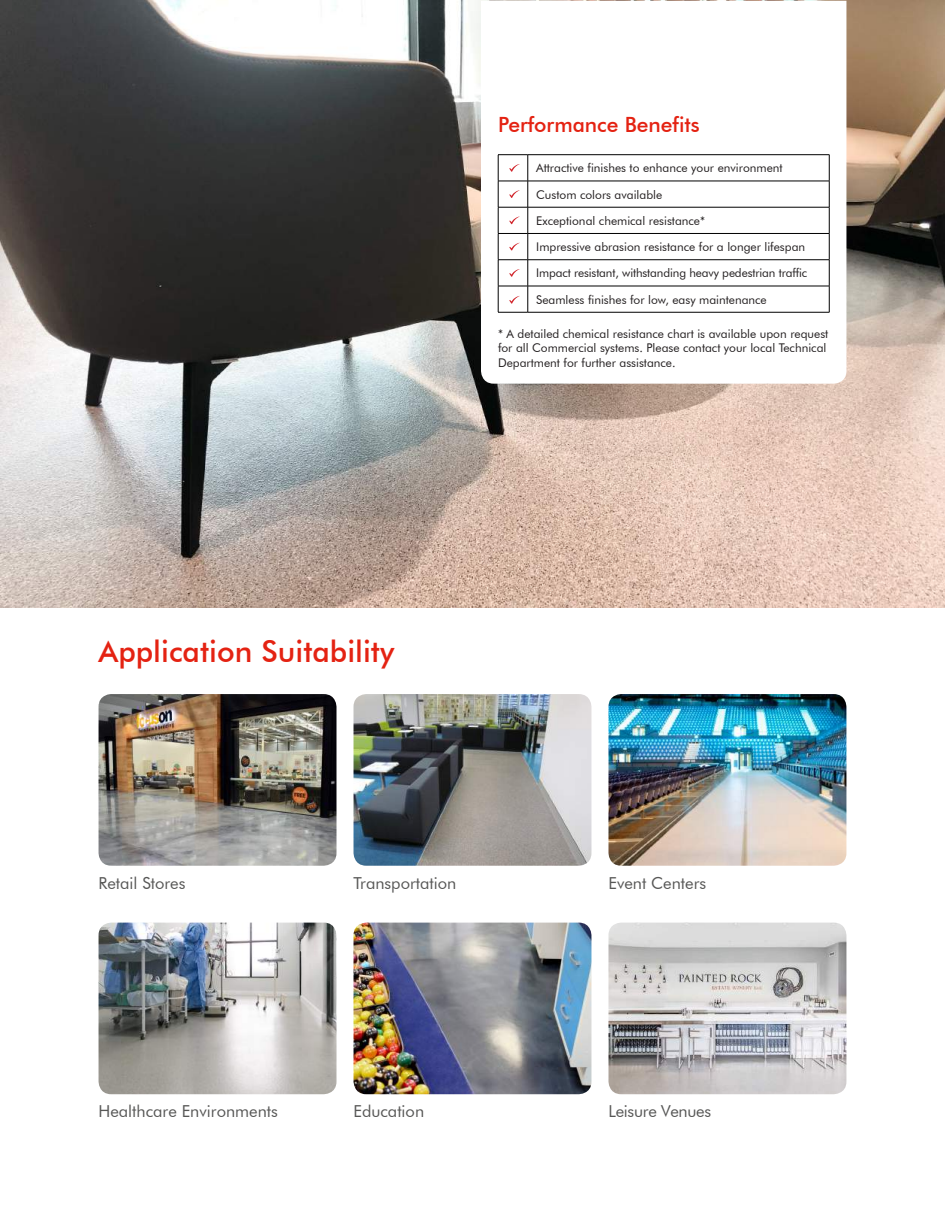
<style>
.page{position:relative;width:945px;height:1215px;background:#fff}
.page>*{position:absolute;margin:0;border:0;box-sizing:border-box;transform-origin:0 0}
.t1{font:500 30px "Futura BT";color:#e42212}
.t2{font:500 21px "Futura BT";color:#e42212}
.t3{font:16.5px "Futura BT";color:#575756}
.t4{font:12px/26.2px "Futura BT";color:#231f20}
</style>
<div class="page">
<img style="left:99px;top:694px;width:238px;height:172px">
<img style="left:608px;top:923px;width:238px;height:171px">
<img style="left:0;top:0;width:945px;height:608px">
<svg style="left:481px;top:1px;width:365px;height:383px"></svg>
<hr style="left:498px;top:154px;width:30px;height:1px;background:#000">
<hr style="left:528px;top:154px;width:301px;height:1px;background:#000">
<hr style="left:498px;top:181px;width:30px;height:1px;background:#000">
<hr style="left:528px;top:181px;width:301px;height:1px;background:#000">
<hr style="left:498px;top:207px;width:30px;height:1px;background:#000">
<hr style="left:528px;top:207px;width:301px;height:1px;background:#000">
<hr style="left:498px;top:233px;width:30px;height:1px;background:#000">
<hr style="left:528px;top:233px;width:301px;height:1px;background:#000">
<hr style="left:498px;top:259px;width:30px;height:1px;background:#000">
<hr style="left:528px;top:259px;width:301px;height:1px;background:#000">
<hr style="left:498px;top:286px;width:30px;height:1px;background:#000">
<svg style="left:498px;top:155px;width:1px;height:157px"></svg>
<hr style="left:528px;top:286px;width:301px;height:1px;background:#000">
<svg style="left:528px;top:155px;width:1px;height:157px"></svg>
<svg style="left:829px;top:155px;width:1px;height:157px"></svg>
<hr style="left:498px;top:312px;width:30px;height:1px;background:#000">
<hr style="left:528px;top:312px;width:301px;height:1px;background:#000">
<img style="left:99px;top:923px;width:238px;height:171px">
<img style="left:608px;top:694px;width:238px;height:172px">
<img style="left:354px;top:923px;width:237px;height:171px">
<img style="left:354px;top:694px;width:237px;height:172px">
<svg style="left:509px;top:164px;width:11px;height:8px"></svg>
<svg style="left:509px;top:190px;width:11px;height:8px"></svg>
<svg style="left:509px;top:216px;width:11px;height:8px"></svg>
<svg style="left:509px;top:243px;width:11px;height:7px"></svg>
<svg style="left:509px;top:269px;width:11px;height:8px"></svg>
<svg style="left:509px;top:296px;width:11px;height:8px"></svg>
<h2 class="t2" style="left:498px;top:111px;width:203px">Performance Benefits</h2>
<p class="t4" style="left:536px;top:155px;width:272px">Attractive finishes to enhance your environment Custom colors available<br>Exceptional chemical resistance*<br>Impressive abrasion resistance for a longer lifespan Impact resistant, withstanding heavy pedestrian traffic Seamless finishes for low, easy maintenance</p>
<p class="t4" style="left:498px;top:326px;width:332px;line-height:14.4px">* A detailed chemical resistance chart is available upon request for all Commercial systems. Please contact your local Technical<br>Department for further assistance.</p>
<h1 class="t1" style="left:99px;top:633px;width:297px">Application Suitability</h1>
<h3 class="t3" style="left:99px;top:873px;width:88px">Retail Stores</h3>
<h3 class="t3" style="left:354px;top:873px;width:104px">Transportation</h3>
<h3 class="t3" style="left:608px;top:873px;width:99px">Event Centers</h3>
<h3 class="t3" style="left:99px;top:1102px;width:181px">Healthcare Environments</h3>
<h3 class="t3" style="left:354px;top:1102px;width:72px">Education</h3>
<h3 class="t3" style="left:608px;top:1102px;width:104px">Leisure Venues</h3>
</div>
